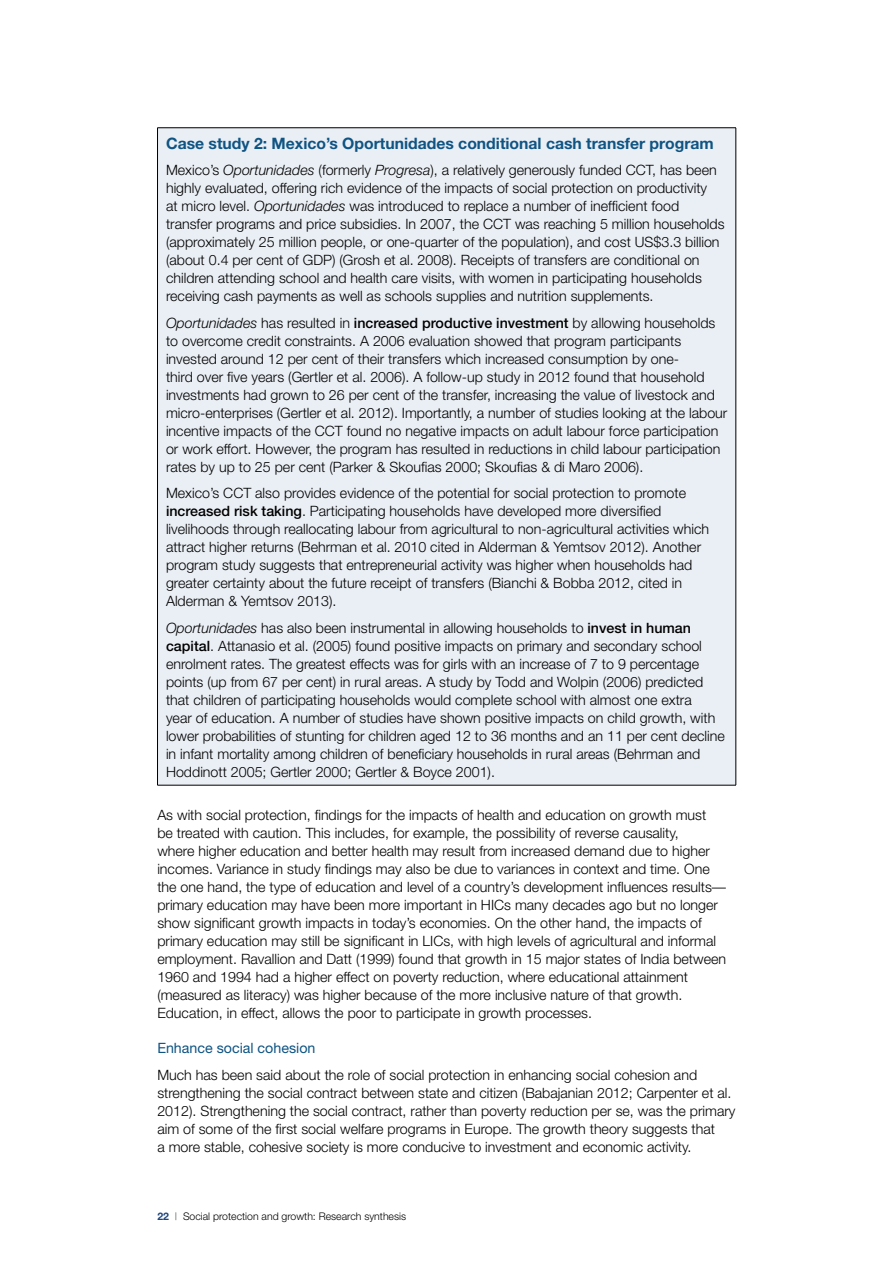
<style>
.page{position:relative;width:893px;height:1263px;background:#fff}
.page>*{position:absolute;margin:0;border:0;box-sizing:border-box;transform-origin:0 0}
.t1{font:700 15.75px "Helvetica Neue";color:#0f5483}
.body{font:300 14.25px/18px "Helvetica Neue";color:#000}
.H4{font:14.25px "Helvetica Neue";color:#0f5483}
.t2{font:300 10.5px "Helvetica Neue";color:#000}
.s1{font-style:italic}
.s2{font-weight:500}
.s3{font-weight:700;color:#1d457e}
.s4{font-weight:100}
</style>
<div class="page">
<div style="left:158px;top:128px;width:578px;height:657px;background:#eaeff5"></div>
<hr style="left:157px;top:127px;width:579px;height:1px;background:#000">
<hr style="left:157px;top:128px;width:1px;height:657px;background:#000">
<hr style="left:736px;top:128px;width:1px;height:657px;background:#000">
<hr style="left:157px;top:785px;width:579px;height:1px;background:#000">
<h3 class="t1" style="left:166px;top:133px;width:549px">Case study 2: Mexico’s Oportunidades conditional cash transfer program</h3>
<p class="body" style="left:166px;top:161px;width:560px">Mexico’s <span class="s1">Oportunidades</span> (formerly <span class="s1">Progresa</span>), a relatively generously funded CCT, has been highly evaluated, offering rich evidence of the impacts of social protection on productivity<br>at micro level. <span class="s1">Oportunidades</span> was introduced to replace a number of inefficient food transfer programs and price subsidies. In 2007, the CCT was reaching 5 million households (approximately 25 million people, or one-quarter of the population), and cost US$3.3 billion (about 0.4 per cent of GDP) (Grosh et al. 2008). Receipts of transfers are conditional on children attending school and health care visits, with women in participating households receiving cash payments as well as schools supplies and nutrition supplements.</p>
<p class="body" style="left:166px;top:313px;width:563px"><span class="s1">Oportunidades</span> has resulted in <span class="s2">increased productive investment</span> by allowing households to overcome credit constraints. A 2006 evaluation showed that program participants invested around 12 per cent of their transfers which increased consumption by one-<br>third over five years (Gertler et al. 2006). A follow-up study in 2012 found that household investments had grown to 26 per cent of the transfer, increasing the value of livestock and micro-enterprises (Gertler et al. 2012). Importantly, a number of studies looking at the labour incentive impacts of the CCT found no negative impacts on adult labour force participation or work effort. However, the program has resulted in reductions in child labour participation rates by up to 25 per cent (Parker &amp; Skoufias 2000; Skoufias &amp; di Maro 2006).</p>
<p class="body" style="left:166px;top:484px;width:544px">Mexico’s CCT also provides evidence of the potential for social protection to promote <span class="s2">increased risk taking</span>. Participating households have developed more diversified livelihoods through reallocating labour from agricultural to non-agricultural activities which attract higher returns (Behrman et al. 2010 cited in Alderman &amp; Yemtsov 2012). Another program study suggests that entrepreneurial activity was higher when households had greater certainty about the future receipt of transfers (Bianchi &amp; Bobba 2012, cited in Alderman &amp; Yemtsov 2013).</p>
<p class="body" style="left:166px;top:618px;width:560px"><span class="s1">Oportunidades</span> has also been instrumental in allowing households to <span class="s2">invest in human capital</span>. Attanasio et al. (2005) found positive impacts on primary and secondary school enrolment rates. The greatest effects was for girls with an increase of 7 to 9 percentage points (up from 67 per cent) in rural areas. A study by Todd and Wolpin (2006) predicted that children of participating households would complete school with almost one extra<br>year of education. A number of studies have shown positive impacts on child growth, with lower probabilities of stunting for children aged 12 to 36 months and an 11 per cent decline in infant mortality among children of beneficiary households in rural areas (Behrman and Hoddinott 2005; Gertler 2000; Gertler &amp; Boyce 2001).</p>
<p class="body" style="left:157px;top:806px;width:570px">As with social protection, findings for the impacts of health and education on growth must<br>be treated with caution. This includes, for example, the possibility of reverse causality,<br>where higher education and better health may result from increased demand due to higher incomes. Variance in study findings may also be due to variances in context and time. One the one hand, the type of education and level of a country’s development influences results— primary education may have been more important in HICs many decades ago but no longer show significant growth impacts in today’s economies. On the other hand, the impacts of primary education may still be significant in LICs, with high levels of agricultural and informal employment. Ravallion and Datt (1999) found that growth in 15 major states of India between 1960 and 1994 had a higher effect on poverty reduction, where educational attainment (measured as literacy) was higher because of the more inclusive nature of that growth.<br>Education, in effect, allows the poor to participate in growth processes.</p>
<p class="H4" style="left:157px;top:1040px;width:160px">Enhance social cohesion</p>
<p class="body" style="left:157px;top:1065px;width:580px">Much has been said about the role of social protection in enhancing social cohesion and strengthening the social contract between state and citizen (Babajanian 2012; Carpenter et al.<br>2012). Strengthening the social contract, rather than poverty reduction per se, was the primary aim of some of the first social welfare programs in Europe. The growth theory suggests that<br>a more stable, cohesive society is more conducive to investment and economic activity.</p>
<p class="t2" style="left:157px;top:1210px;width:250px"><span class="s3">22</span> <span class="s4">|</span> Social protection and growth: Research synthesis</p>
</div>
